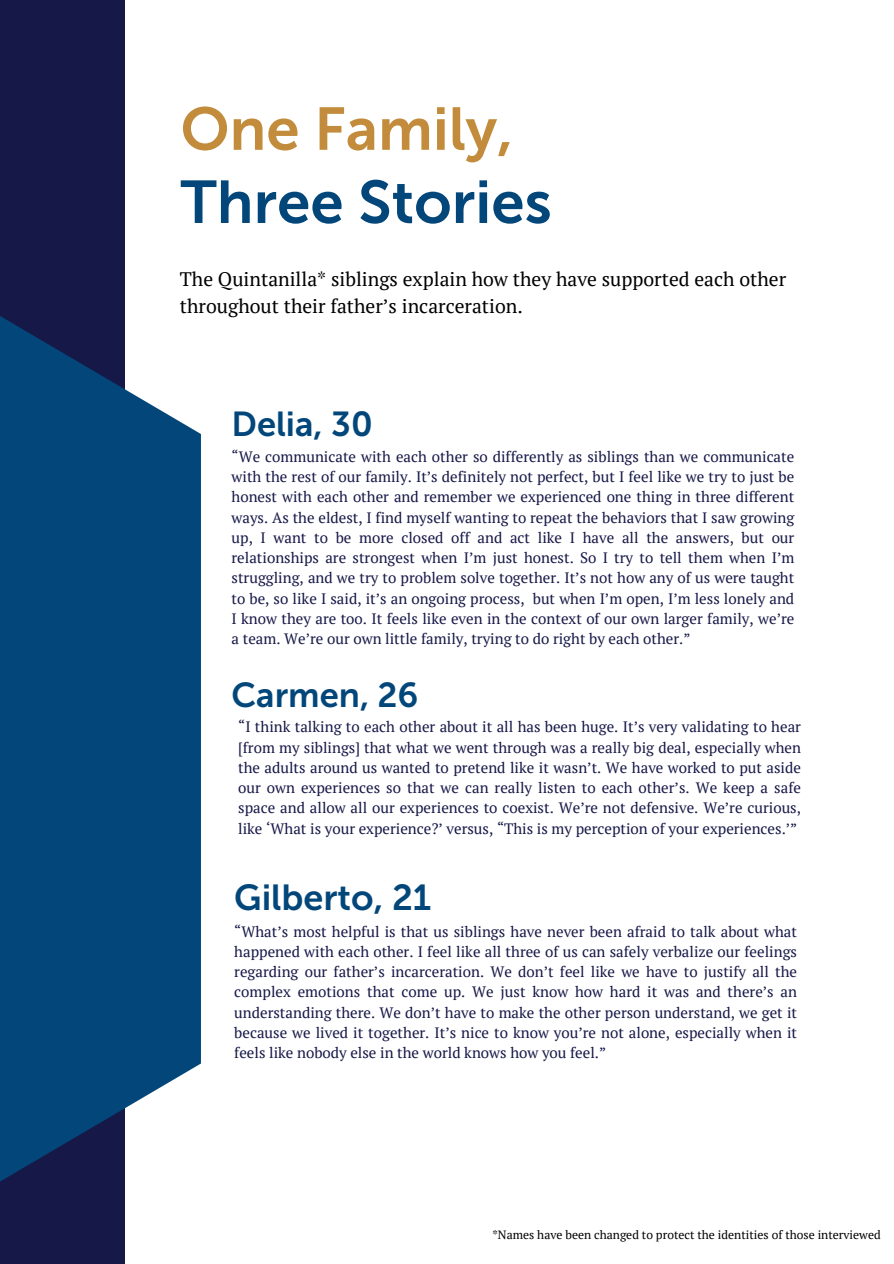
<style>
.page{position:relative;width:894px;height:1264px;background:#fff}
.page>*{position:absolute;margin:0;border:0;box-sizing:border-box;transform-origin:0 0}
.t1{font:60px "Museo Sans 700";color:#03477a}
.t2{font:60px "Museo Sans 700";color:#c28c3c}
.t3{font:36px "Museo Sans 700";color:#03477a}
.t4{font:34.5px "Museo Sans 700";color:#03477a}
.t5{font:19.5px/27px "PT Serif";color:#000}
.t6{font:15px/20.2px "PT Serif";color:#161847;text-align:justify}
.t7{font:12px "PT Serif";color:#000}
</style>
<div class="page">
<div style="left:0;top:0;width:125px;height:1263px;background:#161847"></div>
<svg style="left:0;top:316px;width:201px;height:866px;background:#195482"></svg>
<h1 class="t2" style="left:180px;top:93px;width:334px">One Family,</h1>
<h4 class="t1" style="left:180px;top:166px;width:372px">Three Stories</h4>
<h4 class="t5" style="left:180px;top:265px;width:607px">The Quintanilla* siblings explain how they have supported each other throughout their father’s incarceration.</h4>
<h1 class="t4" style="left:231px;top:404px;width:143px">Delia, 30</h1>
<h2 class="t6" style="left:231px;top:446px;width:564px">“We communicate with each other so differently as siblings than we communicate with the rest of our family. It’s definitely not perfect, but I feel like we try to just be honest with each other and remember we experienced one thing in three different ways. As the eldest, I find myself wanting to repeat the behaviors that I saw growing up, I want to be more closed off and act like I have all the answers, but our relationships are strongest when I’m just honest. So I try to tell them when I’m struggling, and we try to problem solve together. It’s not how any of us were taught to be, so like I said, it’s an ongoing process, but when I’m open, I’m less lonely and I know they are too. It feels like even in the context of our own larger family, we’re a team. We’re our own little family, trying to do right by each other.”</h2>
<h3 class="t4" style="left:231px;top:674px;width:188px">Carmen, 26</h3>
<h4 class="t6" style="left:238px;top:716px;width:564px">“I think talking to each other about it all has been huge. It’s very validating to hear [from my siblings] that what we went through was a really big deal, especially when the adults around us wanted to pretend like it wasn’t. We have worked to put aside our own experiences so that we can really listen to each other’s. We keep a safe space and allow all our experiences to coexist. We’re not defensive. We’re curious, like ‘What is your experience?’ versus, “This is my perception of your experiences.’”</h4>
<h2 class="t3" style="left:234px;top:876px;width:198px">Gilberto, 21</h2>
<h2 class="t6" style="left:234px;top:920px;width:564px">“What’s most helpful is that us siblings have never been afraid to talk about what happened with each other. I feel like all three of us can safely verbalize our feelings regarding our father’s incarceration. We don’t feel like we have to justify all the complex emotions that come up. We just know how hard it was and there’s an understanding there. We don’t have to make the other person understand, we get it because we lived it together. It’s nice to know you’re not alone, especially when it feels like nobody else in the world knows how you feel.”</h2>
<p class="t7" style="left:492px;top:1226px;width:390px">*Names have been changed to protect the identities of those interviewed</p>
</div>
